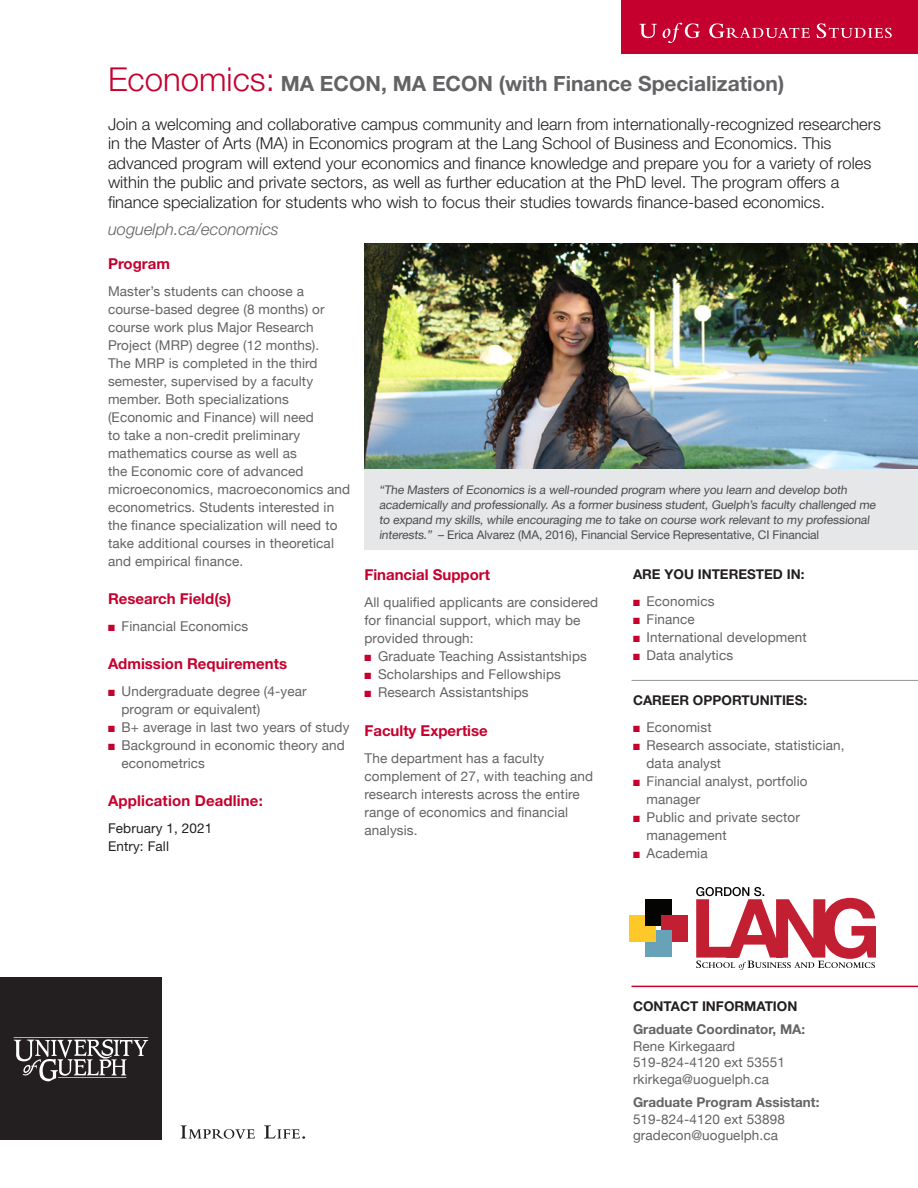
<style>
.page{position:relative;width:918px;height:1188px;background:#fff}
.page>*{position:absolute;margin:0;border:0;box-sizing:border-box;transform-origin:0 0}
.t1{font:700 21px "Helvetica Neue";color:#636366}
.Introduction__9pt_af{font:300 16.5px/19.5px "Helvetica Neue";color:#231f20}
.Introduction__9pt_af-2{font:italic 300 16.5px "Helvetica Neue";color:#636366}
.Red_Heading_2{font:700 15px "Helvetica Neue";color:#c5002e}
.Paragraph{font:13.5px/18px "Helvetica Neue";letter-spacing:.01em;color:#636366}
.t2{font:700 13.5px "Helvetica Neue";color:#636366}
.Black_Subhead_-_H2{font:700 13.5px "Helvetica Neue";color:#231f20}
.t3{font:13.5px "Helvetica Neue";letter-spacing:.01em;color:#231f20}
.Subhead_1__6pt_after{font:700 13.5px "Helvetica Neue";color:#231f20}
.t4{font:12px/15px "Helvetica Neue";letter-spacing:-.01em;color:#4b4c4d}
.s1{font-weight:300;font-size:33px;color:#c5002e}
.s2{color:#c5002e}
</style>
<div class="page">
<div style="left:0;top:977px;width:162px;height:163px;background:#231f20"></div>
<svg style="left:13px;top:1037px;width:135px;height:44px"></svg>
<svg style="left:181px;top:1125px;width:74px;height:14px"></svg>
<svg style="left:264px;top:1125px;width:41px;height:14px"></svg>
<div style="left:621px;top:0;width:297px;height:54px;background:#c5002e"></div>
<svg style="left:639px;top:23px;width:253px;height:20px"></svg>
<img style="left:365px;top:243px;width:553px;height:226px">
<hr style="left:632px;top:986px;width:286px;height:1px;background:#c5002e">
<hr style="left:632px;top:680px;width:286px;height:1px;background:#939598">
<div style="left:364px;top:469px;width:554px;height:81px;background:#e6e7e9"></div>
<svg style="left:696px;top:887px;width:180px;height:83px"></svg>
<div style="left:645px;top:899px;width:27px;height:27px;background:#040503"></div>
<div style="left:661px;top:915px;width:27px;height:27px;background:#c31f32"></div>
<div style="left:645px;top:931px;width:27px;height:26px;background:#67a2b8"></div>
<div style="left:629px;top:915px;width:26px;height:27px;background:#fec829"></div>
<div style="left:645px;top:899px;width:13px;height:27px;background:#040503"></div>
<p class="t1" style="left:108px;top:70px;width:678px"><span class="s1">Economics:</span> MA ECON, MA ECON (with Finance Specialization)</p>
<p class="Introduction__9pt_af" style="left:108px;top:114px;width:774px">Join a welcoming and collaborative campus community and learn from internationally-recognized researchers in the Master of Arts (MA) in Economics program at the Lang School of Business and Economics. This advanced program will extend your economics and finance knowledge and prepare you for a variety of roles within the public and private sectors, as well as further education at the PhD level. The program offers a finance specialization for students who wish to focus their studies towards finance-based economics.</p>
<p class="Introduction__9pt_af-2" style="left:108px;top:219px;width:172px">uoguelph.ca/economics</p>
<p class="Red_Heading_2" style="left:108px;top:254px;width:63px">Program</p>
<p class="Paragraph" style="left:108px;top:283px;width:244px">Master’s students can choose a course-based degree (8 months) or course work plus Major Research Project (MRP) degree (12 months).<br>The MRP is completed in the third semester, supervised by a faculty member. Both specializations (Economic and Finance) will need<br>to take a non-credit preliminary mathematics course as well as<br>the Economic core of advanced microeconomics, macroeconomics and econometrics. Students interested in the finance specialization will need to take additional courses in theoretical and empirical finance.</p>
<p class="Red_Heading_2" style="left:108px;top:589px;width:125px">Research Field(s)</p>
<p class="Paragraph" style="left:108px;top:618px;width:142px"><span class="s2">■</span> Financial Economics</p>
<p class="Red_Heading_2" style="left:108px;top:654px;width:181px">Admission Requirements</p>
<p class="Paragraph" style="left:122px;top:683px;width:187px;text-indent:-14px"><span class="s2">■</span> Undergraduate degree (4-year program or equivalent)</p>
<p class="Paragraph" style="left:108px;top:719px;width:243px"><span class="s2">■</span> B+ average in last two years of study</p>
<p class="Paragraph" style="left:122px;top:737px;width:225px;text-indent:-14px"><span class="s2">■</span> Background in economic theory and econometrics</p>
<p class="Red_Heading_2" style="left:108px;top:792px;width:156px">Application Deadline:</p>
<p class="t3" style="left:108px;top:820px;width:106px">February 1, 2021</p>
<p class="t3" style="left:108px;top:838px;width:63px">Entry: Fall</p>
<p class="t4" style="left:379px;top:482px;width:500px">“The Masters of Economics is a well-rounded program where you learn and develop both academically and professionally. As a former business student, Guelph’s faculty challenged me to expand my skills, while encouraging me to take on course work relevant to my professional interests.” – Erica Alvarez (MA, 2016), Financial Service Representative, CI Financial</p>
<p class="Subhead_1__6pt_after" style="left:633px;top:566px;width:173px">ARE YOU INTERESTED IN:</p>
<p class="Paragraph" style="left:633px;top:593px;width:83px"><span class="s2">■</span> Economics</p>
<p class="Paragraph" style="left:633px;top:611px;width:63px"><span class="s2">■</span> Finance</p>
<p class="Paragraph" style="left:633px;top:629px;width:175px"><span class="s2">■</span> International development</p>
<p class="Paragraph" style="left:633px;top:647px;width:102px"><span class="s2">■</span> Data analytics</p>
<h2 class="Black_Subhead_-_H2" style="left:633px;top:692px;width:176px">CAREER OPPORTUNITIES:</h2>
<p class="Paragraph" style="left:633px;top:719px;width:80px"><span class="s2">■</span> Economist</p>
<p class="Paragraph" style="left:646px;top:737px;width:200px;text-indent:-14px"><span class="s2">■</span> Research associate, statistician, data analyst</p>
<p class="Paragraph" style="left:646px;top:773px;width:163px;text-indent:-14px"><span class="s2">■</span> Financial analyst, portfolio manager</p>
<p class="Paragraph" style="left:646px;top:809px;width:155px;text-indent:-14px"><span class="s2">■</span> Public and private sector management</p>
<p class="Paragraph" style="left:633px;top:845px;width:76px"><span class="s2">■</span> Academia</p>
<p class="Red_Heading_2" style="left:364px;top:566px;width:127px">Financial Support</p>
<p class="Paragraph" style="left:364px;top:594px;width:235px">All qualified applicants are considered for financial support, which may be provided through:</p>
<p class="Paragraph" style="left:364px;top:648px;width:224px"><span class="s2">■</span> Graduate Teaching Assistantships</p>
<p class="Paragraph" style="left:364px;top:666px;width:198px"><span class="s2">■</span> Scholarships and Fellowships</p>
<p class="Paragraph" style="left:364px;top:684px;width:166px"><span class="s2">■</span> Research Assistantships</p>
<p class="Red_Heading_2" style="left:364px;top:721px;width:125px">Faculty Expertise</p>
<p class="Paragraph" style="left:364px;top:750px;width:230px">The department has a faculty complement of 27, with teaching and research interests across the entire range of economics and financial analysis.</p>
<p class="Black_Subhead_-_H2" style="left:633px;top:998px;width:166px">CONTACT INFORMATION</p>
<p class="t2" style="left:633px;top:1021px;width:174px">Graduate Coordinator, MA:</p>
<p class="Paragraph" style="left:633px;top:1038px;width:104px">Rene Kirkegaard</p>
<p class="Paragraph" style="left:633px;top:1054px;width:153px">519-824-4120 ext 53551</p>
<p class="Paragraph" style="left:633px;top:1071px;width:138px">rkirkega@uoguelph.ca</p>
<p class="t2" style="left:633px;top:1094px;width:188px">Graduate Program Assistant:</p>
<p class="Paragraph" style="left:633px;top:1110px;width:153px">519-824-4120 ext 53898</p>
<p class="Paragraph" style="left:633px;top:1127px;width:147px">gradecon@uoguelph.ca</p>
</div>
